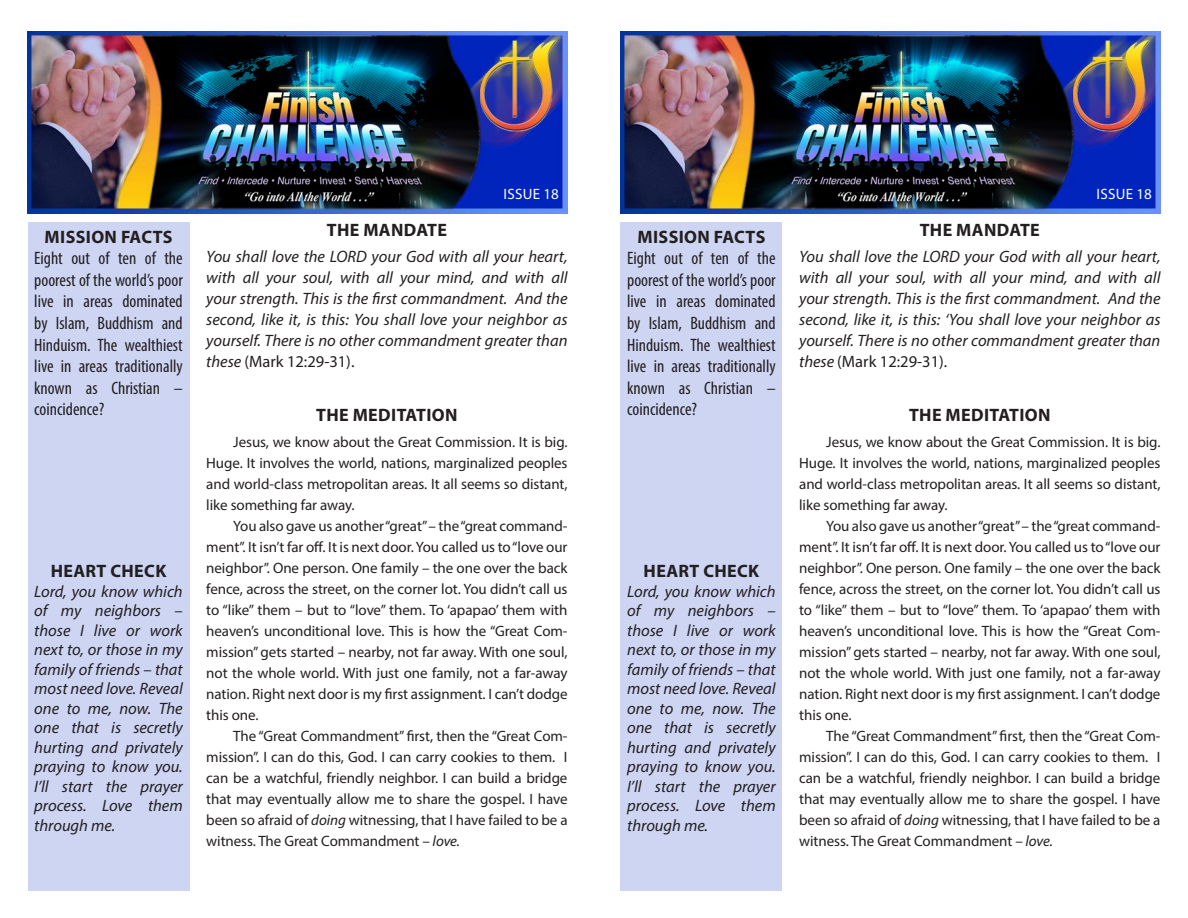
<style>
.page{position:relative;width:1188px;height:918px;background:#fff}
.page>*{position:absolute;margin:0;border:0;box-sizing:border-box;transform-origin:0 0}
.t1{font:condensed 18px/21.6px "Myriad Pro";color:#231f20;text-align:justify}
.t2{font:700 18px "Myriad Pro";letter-spacing:.02em;color:#231f20}
.t3{font:italic 16.5px/19.5px "Myriad Pro";color:#231f20;text-align:justify}
.t4{font:15px/21px "Myriad Pro";letter-spacing:-.005em;color:#231f20;text-align:justify}
.t5{font:15px "Myriad Pro";letter-spacing:.02em;color:#fff}
.s1{font-style:normal}
.s2{font-style:italic}
</style>
<div class="page">
<div style="left:28px;top:222px;width:162px;height:669px;background:#cdd5f3"></div>
<img style="left:28px;top:31px;width:540px;height:183px">
<div style="left:620px;top:222px;width:162px;height:669px;background:#cdd5f3"></div>
<img style="left:620px;top:31px;width:540px;height:183px">
<p class="t2" style="left:45px;top:225px;width:129px">MISSION FACTS</p>
<p class="t1" style="left:34px;top:247px;width:150px">Eight out of ten of the poorest of the world’s poor live in areas dominated by Islam, Buddhism and Hinduism. The wealthiest live in areas traditionally known as Christian – coincidence?</p>
<p class="t2" style="left:51px;top:560px;width:117px">HEART CHECK</p>
<p class="t3" style="left:34px;top:581px;width:150px">Lord, you know which of my neighbors – those I live or work next to, or those in my family of friends – that most need love. Reveal one to me, now. The one that is secretly hurting and privately praying to know you.<br>I’ll start the prayer process. Love them through me.</p>
<p class="t5" style="left:504px;top:185px;width:57px">ISSUE 18</p>
<p class="t2" style="left:327px;top:218px;width:122px">THE MANDATE</p>
<p class="t3" style="left:206px;top:246px;width:363px;line-height:21px">You shall love the LORD your God with all your heart, with all your soul, with all your mind, and with all your strength. This is the first commandment. And the second, like it, is this: You shall love your neighbor as yourself. There is no other commandment greater than these <span class="s1">(Mark 12:29-31).</span></p>
<p class="t2" style="left:316px;top:403px;width:143px">THE MEDITATION</p>
<p class="t4" style="left:206px;top:431px;width:363px;text-indent:27px">Jesus, we know about the Great Commission. It is big.<br>Huge. It involves the world, nations, marginalized peoples and world-class metropolitan areas. It all seems so distant, like something far away.</p>
<p class="t4" style="left:206px;top:515px;width:363px;text-indent:27px">You also gave us another “great” – the “great command&shy;ment”. It isn’t far off. It is next door. You called us to “love our neighbor”. One person. One family – the one over the back fence, across the street, on the corner lot. You didn’t call us to “like” them – but to “love” them. To ‘apapao’ them with heaven’s unconditional love. This is how the “Great Com&shy;mission” gets started – nearby, not far away. With one soul, not the whole world. With just one family, not a far-away nation. Right next door is my first assignment. I can’t dodge this one.</p>
<p class="t4" style="left:206px;top:725px;width:363px;text-indent:27px">The “Great Commandment” first, then the “Great Com&shy;mission”. I can do this, God. I can carry cookies to them. I can be a watchful, friendly neighbor. I can build a bridge that may eventually allow me to share the gospel. I have been so afraid of <span class="s2">doing</span> witnessing, that I have failed to be a witness. The Great Commandment – <span class="s2">love.</span></p>
<p class="t2" style="left:638px;top:225px;width:129px">MISSION FACTS</p>
<p class="t1" style="left:627px;top:247px;width:150px">Eight out of ten of the poorest of the world’s poor live in areas dominated by Islam, Buddhism and Hinduism. The wealthiest live in areas traditionally known as Christian – coincidence?</p>
<p class="t2" style="left:644px;top:560px;width:117px">HEART CHECK</p>
<p class="t3" style="left:627px;top:581px;width:150px">Lord, you know which of my neighbors – those I live or work next to, or those in my family of friends – that most need love. Reveal one to me, now. The one that is secretly hurting and privately praying to know you.<br>I’ll start the prayer process. Love them through me.</p>
<p class="t5" style="left:1097px;top:185px;width:57px">ISSUE 18</p>
<p class="t2" style="left:920px;top:218px;width:122px">THE MANDATE</p>
<p class="t3" style="left:799px;top:246px;width:363px;line-height:21px">You shall love the LORD your God with all your heart, with all your soul, with all your mind, and with all your strength. This is the first commandment. And the second, like it, is this: ‘You shall love your neighbor as yourself. There is no other commandment greater than these <span class="s1">(Mark 12:29-31).</span></p>
<p class="t2" style="left:909px;top:403px;width:143px">THE MEDITATION</p>
<p class="t4" style="left:799px;top:431px;width:363px;text-indent:27px">Jesus, we know about the Great Commission. It is big.<br>Huge. It involves the world, nations, marginalized peoples and world-class metropolitan areas. It all seems so distant, like something far away.</p>
<p class="t4" style="left:799px;top:515px;width:363px;text-indent:27px">You also gave us another “great” – the “great command&shy;ment”. It isn’t far off. It is next door. You called us to “love our neighbor”. One person. One family – the one over the back fence, across the street, on the corner lot. You didn’t call us to “like” them – but to “love” them. To ‘apapao’ them with heaven’s unconditional love. This is how the “Great Com&shy;mission” gets started – nearby, not far away. With one soul, not the whole world. With just one family, not a far-away nation. Right next door is my first assignment. I can’t dodge this one.</p>
<p class="t4" style="left:799px;top:725px;width:363px;text-indent:27px">The “Great Commandment” first, then the “Great Com&shy;mission”. I can do this, God. I can carry cookies to them. I can be a watchful, friendly neighbor. I can build a bridge that may eventually allow me to share the gospel. I have been so afraid of <span class="s2">doing</span> witnessing, that I have failed to be a witness. The Great Commandment – <span class="s2">love.</span></p>
</div>
